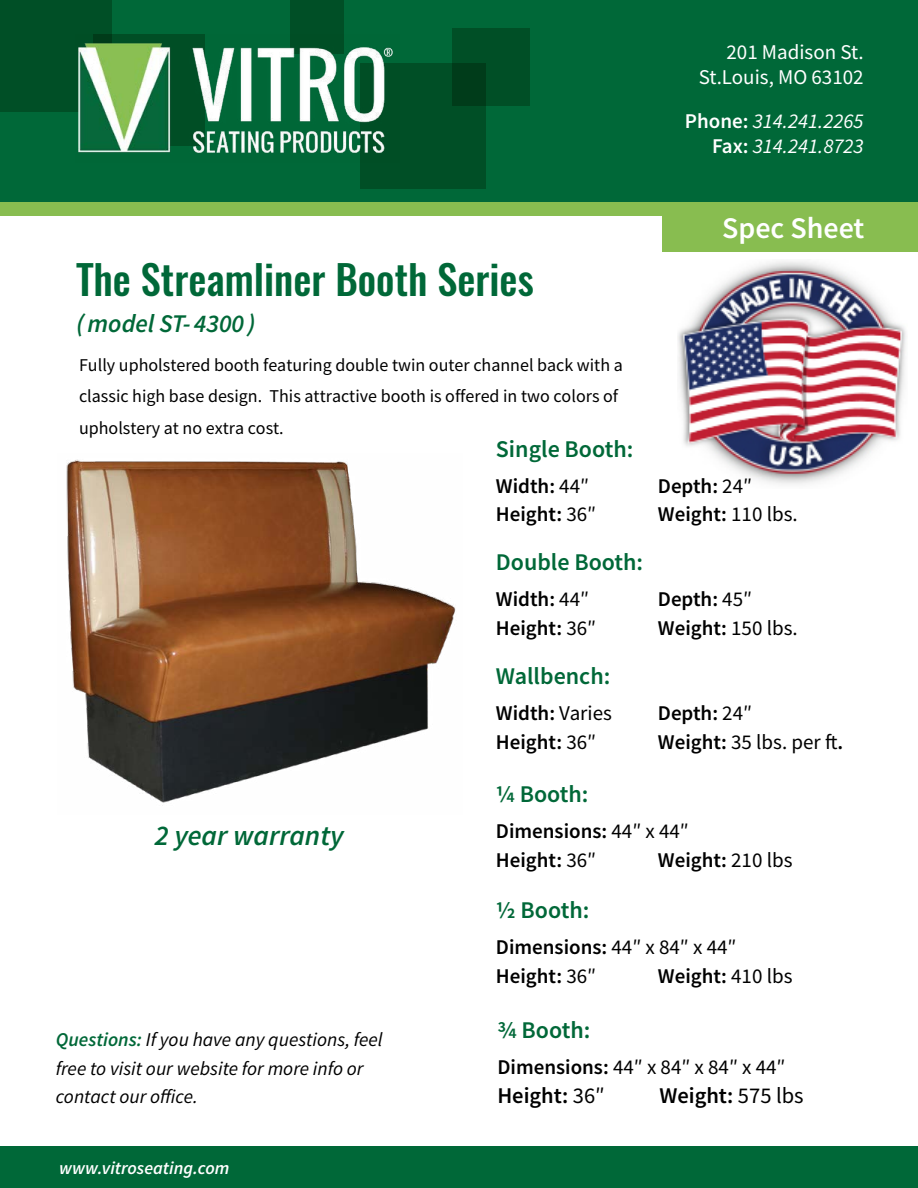
<style>
.page{position:relative;width:918px;height:1188px;background:#fff}
.page>*{position:absolute;margin:0;border:0;box-sizing:border-box;transform-origin:0 0}
.t1{font:500 40.5px "Oswald";color:#006838}
.t2{font:600 30px "Source Sans Pro";color:#fff}
.t3{font:italic 600 28.5px "Source Sans Pro";color:#006838}
.t4{font:italic 600 25.5px "Source Sans Pro";color:#006838}
.t5{font:600 24px "Source Sans Pro";color:#006838}
.t6{font:600 22.5px "Source Sans Pro";color:#000}
.t7{font:600 21px/28.5px "Source Sans Pro";color:#000}
.t8{font:21px "Source Sans Pro";color:#000}
.t9{font:italic 21px/25.2px "Source Sans Pro";color:#fff;text-align:right}
.t10{font:21px/25.2px "Source Sans Pro";color:#fff;text-align:right}
.t11{font:italic 19.5px/28.5px "Source Sans Pro";color:#000}
.t12{font:18px/31.5px "Source Sans Pro";color:#000}
.t13{font:italic 600 18px "Source Sans Pro";color:#fff}
.s1{font-weight:600;font-style:normal}
.s2{font-weight:600;color:#006838}
.s3{font-weight:400}
.s4{font-weight:600}
</style>
<div class="page">
<img style="left:678px;top:261px;width:228px;height:223px">
<div style="left:0;top:0;width:918px;height:205px;background:#006838"></div>
<div style="left:0;top:0;width:112px;height:112px;background:#004f26"></div>
<div style="left:290px;top:0;width:54px;height:54px;background:#004f26"></div>
<div style="left:360px;top:63px;width:126px;height:126px;background:#004f26"></div>
<div style="left:452px;top:29px;width:77px;height:77px;background:linear-gradient(to right,#00421e,#005228)"></div>
<div style="left:0;top:202px;width:918px;height:14px;background:#88bd50"></div>
<div style="left:0;top:1147px;width:918px;height:41px;background:#006838"></div>
<div style="left:662px;top:204px;width:256px;height:48px;background:#88bd50"></div>
<img style="left:66px;top:459px;width:390px;height:344px">
<img style="left:78px;top:35px;width:315px;height:118px">
<p class="t10" style="left:699px;top:40px;width:166px">201 Madison St.<br>St.Louis, MO 63102</p>
<p class="t9" style="left:685px;top:108px;width:180px"><span class="s1">Phone:</span> 314.241.2265<br><span class="s1">Fax:</span> 314.241.8723</p>
<h1 class="t1" style="left:76px;top:251px;width:459px">The Streamliner Booth Series</h1>
<p class="t4" style="left:76px;top:307px;width:180px">(model ST- 4300 )</p>
<p class="t12" style="left:79px;top:349px;width:545px">Fully upholstered booth featuring double twin outer channel back with a classic high base design. This attractive booth is offered in two colors of upholstery at no extra cost.</p>
<h2 class="t2" style="left:722px;top:208px;width:144px">Spec Sheet</h2>
<h3 class="t3" style="left:155px;top:816px;width:191px">2 year warranty</h3>
<p class="t11" style="left:56px;top:1025px;width:328px"><span class="s2">Questions:</span> If you have any questions, feel free to visit our website for more info or contact our office.</p>
<p class="t13" style="left:59px;top:1156px;width:172px">www.vitroseating.com</p>
<p class="t5" style="left:496px;top:433px;width:139px">Single Booth:</p>
<p class="t7" style="left:496px;top:471px;width:95px">Width: <span class="s3">44″</span></p>
<p class="t7" style="left:658px;top:471px;width:96px">Depth: <span class="s3">24″</span></p>
<p class="t7" style="left:496px;top:500px;width:102px">Height: <span class="s3">36″</span></p>
<p class="t7" style="left:658px;top:500px;width:141px">Weight: <span class="s3">110 lbs.</span></p>
<p class="t5" style="left:496px;top:547px;width:149px">Double Booth:</p>
<p class="t7" style="left:496px;top:585px;width:95px">Width: <span class="s3">44″</span></p>
<p class="t7" style="left:658px;top:585px;width:96px">Depth: <span class="s3">45″</span></p>
<p class="t7" style="left:496px;top:613px;width:102px">Height: <span class="s3">36″</span></p>
<p class="t7" style="left:658px;top:613px;width:141px">Weight: <span class="s3">150 lbs.</span></p>
<p class="t5" style="left:496px;top:661px;width:116px">Wallbench:</p>
<p class="t7" style="left:496px;top:699px;width:118px">Width: <span class="s3">Varies</span></p>
<p class="t7" style="left:658px;top:699px;width:96px">Depth: <span class="s3">24″</span></p>
<p class="t7" style="left:496px;top:727px;width:102px">Height: <span class="s3">36″</span></p>
<p class="t8" style="left:658px;top:728px;width:187px"><span class="s4">Weight:</span> 35 lbs. per ft<span class="s4">.</span></p>
<p class="t5" style="left:496px;top:779px;width:94px">¼ Booth:</p>
<p class="t7" style="left:496px;top:817px;width:195px">Dimensions: <span class="s3">44″ x 44″<br></span>Height: <span class="s3">36″</span></p>
<p class="t7" style="left:658px;top:845px;width:136px">Weight: <span class="s3">210 lbs</span></p>
<p class="t5" style="left:496px;top:895px;width:95px">½ Booth:</p>
<p class="t7" style="left:496px;top:933px;width:242px">Dimensions: <span class="s3">44″ x 84″ x 44″<br></span>Height: <span class="s3">36″</span></p>
<p class="t7" style="left:658px;top:961px;width:136px">Weight: <span class="s3">410 lbs</span></p>
<p class="t5" style="left:497px;top:1015px;width:94px">¾ Booth:</p>
<p class="t8" style="left:497px;top:1054px;width:290px"><span class="s4">Dimensions:</span> 44″ x 84″ x 84″ x 44″</p>
<p class="t6" style="left:497px;top:1081px;width:109px">Height: <span class="s3">36″</span></p>
<p class="t6" style="left:659px;top:1081px;width:146px">Weight: <span class="s3">575 lbs</span></p>
</div>
